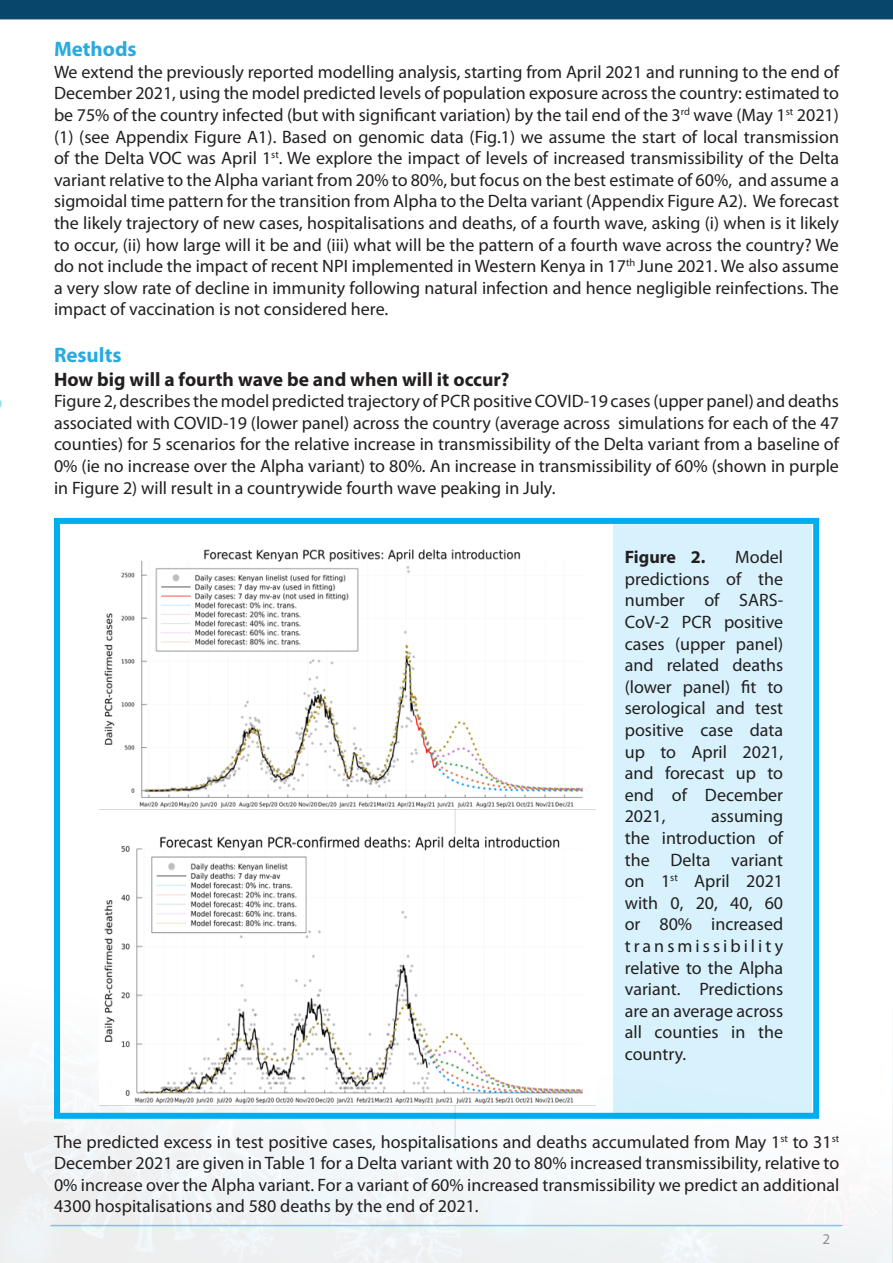
<style>
.page{position:relative;width:893px;height:1263px;background:#fff}
.page>*{position:absolute;margin:0;border:0;box-sizing:border-box;transform-origin:0 0}
.t1{font:700 21px "Myriad Pro";color:#27abe2}
.t2{font:700 19.5px "Myriad Pro";color:#231f20}
.t3{font:18px/21.6px "Myriad Pro";color:#231f20;text-align:justify}
.t4{font:700 18px "Myriad Pro";color:#231f20}
.t5{font:15px "Myriad Pro";color:#95979a}
</style>
<div class="page">
<div style="left:0;top:0;width:893px;height:19px;background:#08476b"></div>
<div style="left:614px;top:518px;width:198px;height:601px;background:#d7f2fc"></div>
<div style="left:54px;top:518px;width:765px;height:601px;border:6px solid #00aeef"></div>
<hr style="left:455px;top:626px;width:1px;height:525px;background:#231f20">
<svg style="left:0;top:399px;width:2px;height:9px"></svg>
<img style="left:99px;top:549px;width:497px;height:261px">
<img style="left:104px;top:835px;width:479px;height:270px">
<p class="t1" style="left:54px;top:35px;width:84px">Methods</p>
<p class="t3" style="left:54px;top:61px;width:787px">We extend the previously reported modelling analysis, starting from April 2021 and running to the end of December 2021, using the model predicted levels of population exposure across the country: estimated to be 75% of the country infected (but with significant variation) by the tail end of the 3<sup>rd</sup> wave (May 1<sup>st</sup> 2021) (1) (see Appendix Figure A1). Based on genomic data (Fig.1) we assume the start of local transmission of the Delta VOC was April 1<sup>st</sup>. We explore the impact of levels of increased transmissibility of the Delta variant relative to the Alpha variant from 20% to 80%, but focus on the best estimate of 60%, and assume a sigmoidal time pattern for the transition from Alpha to the Delta variant (Appendix Figure A2). We forecast the likely trajectory of new cases, hospitalisations and deaths, of a fourth wave, asking (i) when is it likely to occur, (ii) how large will it be and (iii) what will be the pattern of a fourth wave across the country? We do not include the impact of recent NPI implemented in Western Kenya in 17<sup>th</sup> June 2021. We also assume a very slow rate of decline in immunity following natural infection and hence negligible reinfections. The impact of vaccination is not considered here.</p>
<p class="t1" style="left:54px;top:341px;width:69px">Results</p>
<p class="t2" style="left:54px;top:366px;width:457px">How big will a fourth wave be and when will it occur?</p>
<p class="t3" style="left:54px;top:390px;width:786px">Figure 2, describes the model predicted trajectory of PCR positive COVID-19 cases (upper panel) and deaths associated with COVID-19 (lower panel) across the country (average across simulations for each of the 47 counties) for 5 scenarios for the relative increase in transmissibility of the Delta variant from a baseline of 0% (ie no increase over the Alpha variant) to 80%. An increase in transmissibility of 60% (shown in purple in Figure 2) will result in a countrywide fourth wave peaking in July.</p>
<p class="t3" style="left:625px;top:546px;width:160px;text-indent:111px">Model predictions of the number of SARS-CoV-2 PCR positive cases (upper panel) and related deaths (lower panel) fit to serological and test positive case data up to April 2021, and forecast up to end of December 2021,</p>
<p class="t4" style="left:625px;top:545px;width:82px">Figure 2.</p>
<p class="t3" style="left:625px;top:805px;width:160px;text-indent:86px">assuming the introduction of the Delta variant on 1<sup>st</sup> April 2021 with 0, 20, 40, 60 or 80% increased transmissibility relative to the Alpha variant. Predictions are an average across all counties in the country.</p>
<p class="t3" style="left:54px;top:1130px;width:787px">The predicted excess in test positive cases, hospitalisations and deaths accumulated from May 1<sup>st</sup> to 31<sup>st </sup>December 2021 are given in Table 1 for a Delta variant with 20 to 80% increased transmissibility, relative to 0% increase over the Alpha variant. For a variant of 60% increased transmissibility we predict an additional 4300 hospitalisations and 580 deaths by the end of 2021.</p>
<p class="t5" style="left:822px;top:1230px;width:9px">2</p>
</div>
